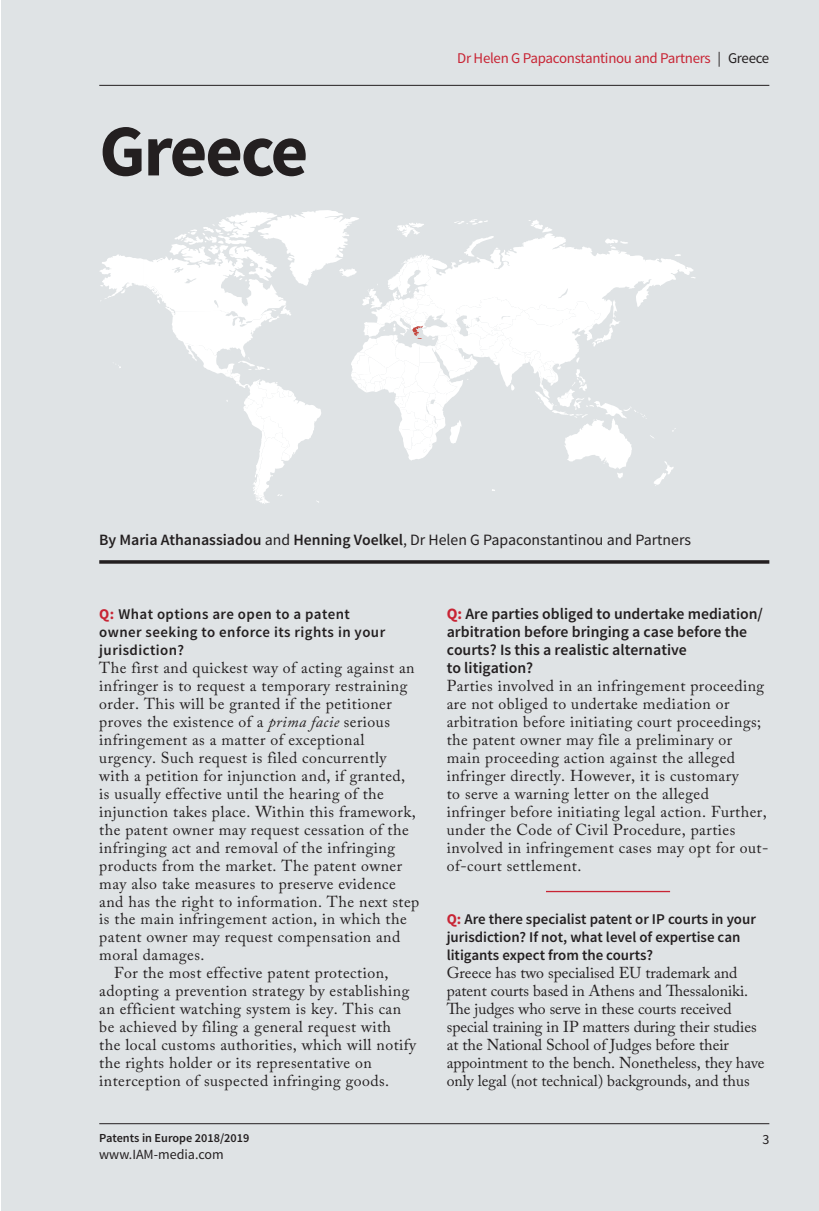
<style>
.page{position:relative;width:819px;height:1211px;background:#fff}
.page>*{position:absolute;margin:0;border:0;box-sizing:border-box;transform-origin:0 0}
.t1{font:700 72.8px "Source Sans Pro";letter-spacing:-.03em;color:#231f20}
.t2{font:15.75px/18px "Adobe Caslon Pro";letter-spacing:.03em;color:#231f20}
.t3{font:15.75px/18px "Adobe Caslon Pro";color:#231f20}
.t4{font:600 15.75px/18px "Source Sans Pro";color:#231f20}
.t5{font:15.75px "Source Sans Pro";color:#231f20}
.t6{font:600 14.88px/18px "Source Sans Pro";color:#231f20}
.t7{font:600 14.88px/18px "Source Sans Pro";letter-spacing:.03em;color:#231f20}
.t8{font:14.88px "Source Sans Pro";letter-spacing:-.02em;color:#c82434}
.t9{font:14px "Source Sans Pro";color:#231f20}
.t10{font:600 12.25px "Source Sans Pro";color:#231f20}
.s1{color:#231f20}
.s2{font-weight:600}
.s3{font-weight:700;color:#c82434}
.s4{font-style:italic}
</style>
<div class="page">
<div style="left:0;top:0;width:819px;height:1210px;background:#dfe3e5"></div>
<hr style="left:99px;top:85px;width:670px;height:1px;background:#231f20">
<hr style="left:99px;top:1123px;width:670px;height:1px;background:#231f20">
<hr style="left:99px;top:560px;width:670px;height:3px;background:#231f20">
<hr style="left:546px;top:890px;width:124px;height:2px;background:#c82434">
<svg style="left:99px;top:210px;width:596px;height:294px"></svg>
<hr style="left:0;top:0;width:1px;height:1210px;background:#fff">
<h1 class="t1" style="left:99px;top:104px;width:211px">Greece</h1>
<p class="t8" style="left:457px;top:49px;width:313px">Dr Helen G Papaconstantinou and Partners <span class="s1">| Greece</span></p>
<p class="t5" style="left:99px;top:530px;width:593px"><span class="s2">By Maria Athanassiadou</span> and <span class="s2">Henning Voelkel</span>, Dr Helen G Papaconstantinou and Partners</p>
<p class="t7" style="left:99px;top:606px;width:287px"><span class="s3">Q:</span> What options are open to a patent owner seeking to enforce its rights in your jurisdiction?</p>
<p class="t2" style="left:99px;top:658px;width:317px">The first and quickest way of acting against an</p>
<p class="t2" style="left:99px;top:676px;width:309px">infringer is to request a temporary restraining</p>
<p class="t2" style="left:99px;top:694px;width:294px">order. This will be granted if the petitioner</p>
<p class="t2" style="left:99px;top:712px;width:292px">proves the existence of a <span class="s4">prima facie</span> serious</p>
<p class="t2" style="left:99px;top:730px;width:266px">infringement as a matter of exceptional</p>
<p class="t2" style="left:99px;top:748px;width:288px">urgency. Such request is filed concurrently</p>
<p class="t2" style="left:99px;top:766px;width:307px">with a petition for injunction and, if granted,</p>
<p class="t2" style="left:99px;top:784px;width:286px">is usually effective until the hearing of the</p>
<p class="t2" style="left:99px;top:802px;width:318px">injunction takes place. Within this framework,</p>
<p class="t2" style="left:99px;top:820px;width:311px">the patent owner may request cessation of the</p>
<p class="t2" style="left:99px;top:838px;width:297px">infringing act and removal of the infringing</p>
<p class="t2" style="left:99px;top:856px;width:304px">products from the market. The patent owner</p>
<p class="t2" style="left:99px;top:874px;width:298px">may also take measures to preserve evidence</p>
<p class="t2" style="left:99px;top:892px;width:321px">and has the right to information. The next step</p>
<p class="t2" style="left:99px;top:910px;width:309px">is the main infringement action, in which the</p>
<p class="t2" style="left:99px;top:928px;width:302px">patent owner may request compensation and</p>
<p class="t2" style="left:99px;top:945px;width:107px">moral damages.</p>
<p class="t2" style="left:114px;top:963px;width:276px">For the most effective patent protection,</p>
<p class="t2" style="left:99px;top:981px;width:311px">adopting a prevention strategy by establishing</p>
<p class="t2" style="left:99px;top:999px;width:303px">an efficient watching system is key. This can</p>
<p class="t2" style="left:99px;top:1017px;width:293px">be achieved by filing a general request with</p>
<p class="t2" style="left:99px;top:1035px;width:318px">the local customs authorities, which will notify</p>
<p class="t2" style="left:99px;top:1053px;width:274px">the rights holder or its representative on</p>
<p class="t2" style="left:99px;top:1071px;width:291px">interception of suspected infringing goods.</p>
<p class="t10" style="left:99px;top:1130px;width:152px">Patents in Europe 2018/2019</p>
<p class="t9" style="left:99px;top:1146px;width:126px">www.IAM-media.com</p>
<p class="t4" style="left:446px;top:605px;width:318px"><span class="s3">Q:</span> Are parties obliged to undertake mediation/ arbitration before bringing a case before the courts? Is this a realistic alternative<br>to litigation?</p>
<p class="t2" style="left:446px;top:676px;width:323px">Parties involved in an infringement proceeding are not obliged to undertake mediation or arbitration before initiating court proceedings; the patent owner may file a preliminary or main proceeding action against the alleged infringer directly. However, it is customary<br>to serve a warning letter on the alleged infringer before initiating legal action. Further, under the Code of Civil Procedure, parties involved in infringement cases may opt for out&shy;of-court settlement.</p>
<p class="t6" style="left:446px;top:910px;width:311px"><span class="s3">Q:</span> Are there specialist patent or IP courts in your jurisdiction? If not, what level of expertise can litigants expect from the courts?</p>
<p class="t3" style="left:446px;top:963px;width:319px">Greece has two specialised EU trademark and patent courts based in Athens and Thessaloniki.<br>The judges who serve in these courts received special training in IP matters during their studies at the National School of Judges before their appointment to the bench. Nonetheless, they have only legal (not technical) backgrounds, and thus</p>
<p class="t9" style="left:762px;top:1130px;width:8px">3</p>
</div>
